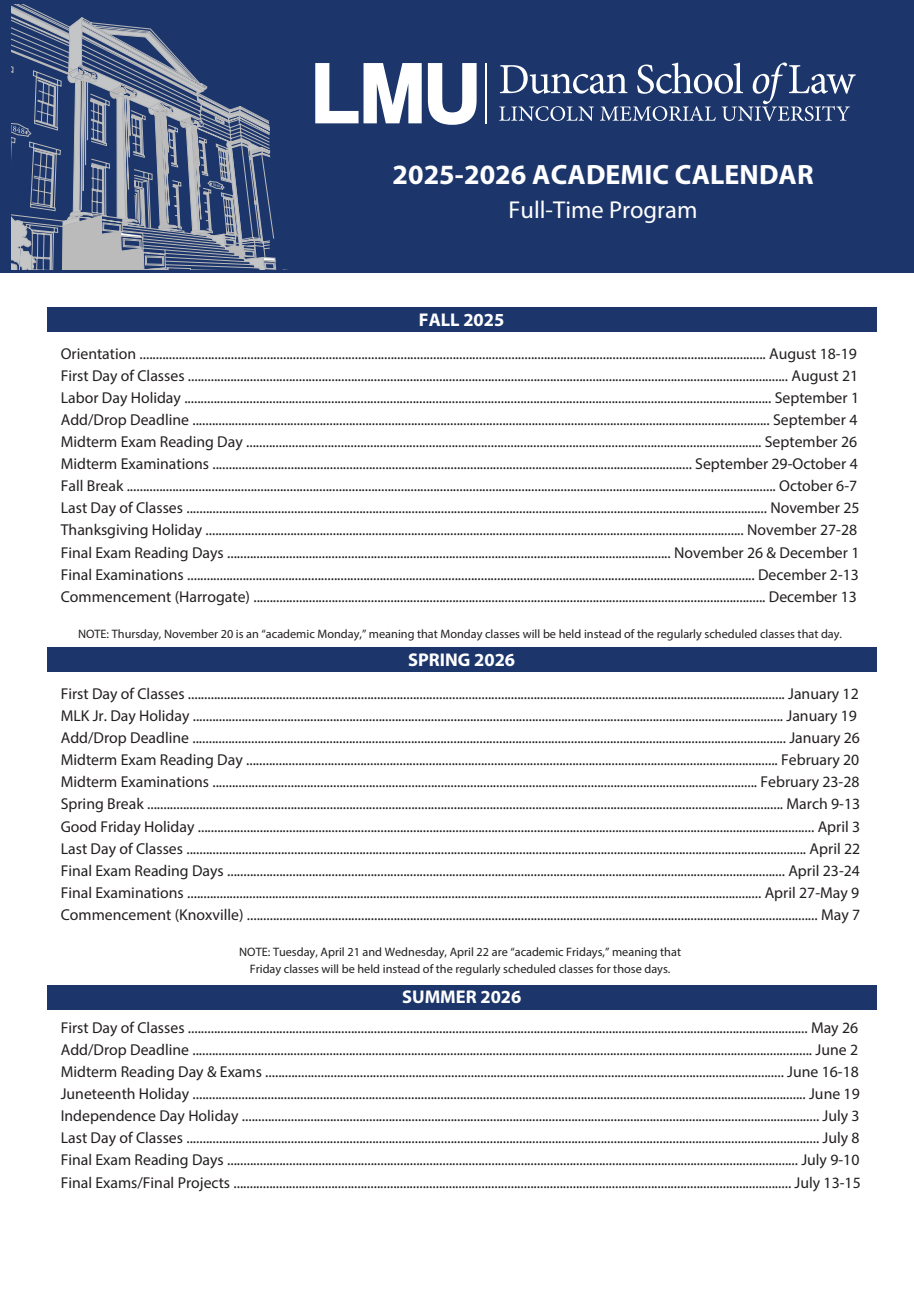
<style>
.page{position:relative;width:914px;height:1292px;background:#fff}
.page>*{position:absolute;margin:0;border:0;box-sizing:border-box;transform-origin:0 0}
.t1{font:700 28px "Myriad Pro";letter-spacing:.005em;color:#fff}
.t2{font:24.5px "Myriad Pro";color:#fff}
.t3{font:700 18.38px "Myriad Pro";color:#fff}
.t4{font:15.75px/22.1px "Myriad Pro";color:#231f20}
.t5{font:12.25px/17.2px "Myriad Pro";color:#231f20;text-align:center}
</style>
<div class="page">
<div style="left:0;top:0;width:914px;height:272px;background:#1c366c"></div>
<svg style="left:11px;top:5px;width:266px;height:264px"></svg>
<svg style="left:11px;top:57px;width:263px;height:212px"></svg>
<hr style="left:485px;top:63px;width:2px;height:60px;background:#fff">
<svg style="left:315px;top:63px;width:106px;height:60px"></svg>
<svg style="left:428px;top:63px;width:48px;height:62px"></svg>
<svg style="left:499px;top:62px;width:356px;height:59px"></svg>
<div style="left:47px;top:307px;width:829px;height:25px;background:#1c366c"></div>
<div style="left:47px;top:647px;width:829px;height:25px;background:#1c366c"></div>
<div style="left:47px;top:984px;width:829px;height:25px;background:#1c366c"></div>
<h1 class="t1" style="left:392px;top:156px;width:423px">2025-2026 ACADEMIC CALENDAR</h1>
<h2 class="t2" style="left:508px;top:195px;width:190px">Full-Time Program</h2>
<p class="t3" style="left:419px;top:307px;width:87px">FALL 2025</p>
<p class="t4" style="left:61px;top:342px;width:800px">Orientation ................................................................................................................................................................................................ August 18-19<br>First Day of Classes ........................................................................................................................................................................................ August 21<br>Labor Day Holiday .................................................................................................................................................................................... September 1<br>Add/Drop Deadline ................................................................................................................................................................................. September 4<br>Midterm Exam Reading Day .............................................................................................................................................................. September 26<br>Midterm Examinations ................................................................................................................................................... September 29-October 4<br>Fall Break ....................................................................................................................................................................................................... October 6-7<br>Last Day of Classes .................................................................................................................................................................................. November 25<br>Thanksgiving Holiday ..................................................................................................................................................................... November 27-28<br>Final Exam Reading Days ........................................................................................................................................ November 26 &amp; December 1<br>Final Examinations .............................................................................................................................................................................. December 2-13<br>Commencement (Harrogate) ............................................................................................................................................................. December 13</p>
<p class="t5" style="left:78px;top:624px;width:765px">NOTE: Thursday, November 20 is an “academic Monday,” meaning that Monday classes will be held instead of the regularly scheduled classes that day.</p>
<p class="t3" style="left:408px;top:647px;width:108px">SPRING 2026</p>
<p class="t4" style="left:61px;top:682px;width:801px">First Day of Classes ....................................................................................................................................................................................... January 12<br>MLK Jr. Day Holiday ..................................................................................................................................................................................... January 19<br>Add/Drop Deadline ...................................................................................................................................................................................... January 26<br>Midterm Exam Reading Day ................................................................................................................................................................... February 20<br>Midterm Examinations ....................................................................................................................................................................... February 23-28<br>Spring Break ................................................................................................................................................................................................... March 9-13<br>Good Friday Holiday ............................................................................................................................................................................................. April 3<br>Last Day of Classes .............................................................................................................................................................................................. April 22<br>Final Exam Reading Days ........................................................................................................................................................................... April 23-24<br>Final Examinations ................................................................................................................................................................................ April 27-May 9<br>Commencement (Knoxville) ............................................................................................................................................................................... May 7</p>
<p class="t5" style="left:239px;top:942px;width:443px">NOTE: Tuesday, April 21 and Wednesday, April 22 are “academic Fridays,” meaning that<br>Friday classes will be held instead of the regularly scheduled classes for those days.</p>
<p class="t3" style="left:402px;top:984px;width:121px">SUMMER 2026</p>
<p class="t4" style="left:61px;top:1016px;width:801px">First Day of Classes .............................................................................................................................................................................................. May 26<br>Add/Drop Deadline .............................................................................................................................................................................................. June 2<br>Midterm Reading Day &amp; Exams ............................................................................................................................................................... June 16-18<br>Juneteenth Holiday ............................................................................................................................................................................................ June 19<br>Independence Day Holiday ................................................................................................................................................................................. July 3<br>Last Day of Classes .................................................................................................................................................................................................. July 8<br>Final Exam Reading Days ............................................................................................................................................................................... July 9-10<br>Final Exams/Final Projects ........................................................................................................................................................................... July 13-15</p>
</div>
